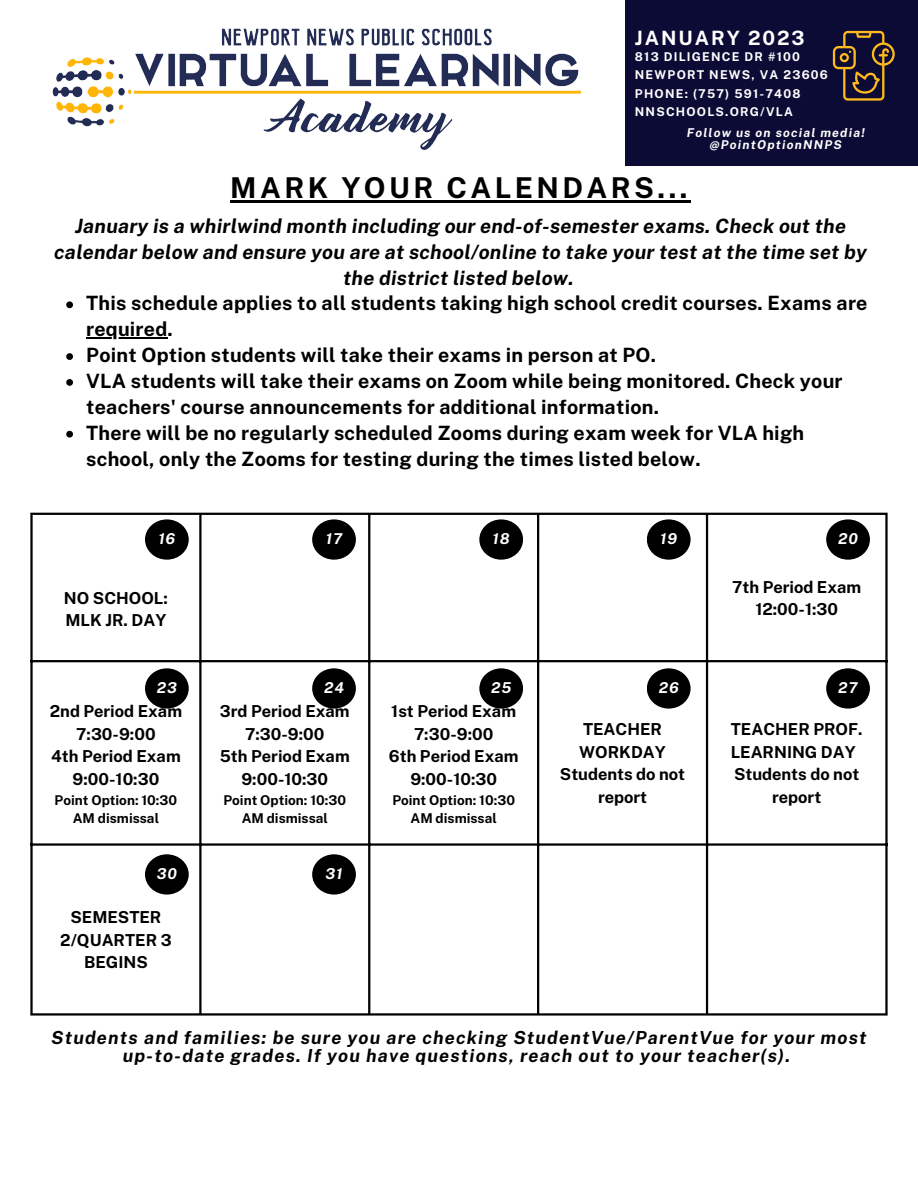
<style>
.page{position:relative;width:918px;height:1188px;background:#fff}
.page>*{position:absolute;margin:0;border:0;box-sizing:border-box;transform-origin:0 0}
.t1{font:700 28.65px "Public Sans";letter-spacing:.12em;color:#000}
.t2{font:700 19.65px/25.8px "Public Sans";letter-spacing:.01em;color:#000}
.t3{font:italic 700 19.65px/25.8px "Public Sans";letter-spacing:.01em;color:#000;text-align:center}
.t4{font:700 19.65px "Public Sans";letter-spacing:.1em;color:#fff}
.t5{font:italic 700 18px/18px "Public Sans";letter-spacing:.065em;color:#000;text-align:center}
.t6{font:700 16.5px/22.5px "Public Sans";color:#000;text-align:center}
.t7{font:italic 700 15px "Public Sans";letter-spacing:.065em;color:#fff}
.t8{font:700 13.5px/18px "Public Sans";color:#000;text-align:center}
.t9{font:700 12.15px/18.6px "Public Sans";letter-spacing:.1em;color:#fff}
.t10{font:italic 700 12.15px/12px "Public Sans";letter-spacing:.1em;color:#fff;text-align:center}
</style>
<div class="page">
<div style="left:625px;top:0;width:293px;height:166px;background:#0c0b36"></div>
<img style="left:52px;top:28px;width:529px;height:122px">
<svg style="left:833px;top:31px;width:62px;height:70px"></svg>
<hr style="left:30px;top:515px;width:3px;height:498px;background:#000">
<hr style="left:199px;top:515px;width:3px;height:498px;background:#000">
<hr style="left:368px;top:515px;width:2px;height:498px;background:#000">
<hr style="left:537px;top:515px;width:2px;height:498px;background:#000">
<hr style="left:706px;top:515px;width:2px;height:498px;background:#000">
<hr style="left:885px;top:515px;width:3px;height:498px;background:#000">
<hr style="left:30px;top:513px;width:858px;height:2px;background:#000">
<hr style="left:30px;top:660px;width:858px;height:2px;background:#000">
<hr style="left:30px;top:843px;width:858px;height:3px;background:#000">
<hr style="left:30px;top:1013px;width:858px;height:3px;background:#000">
<div style="left:145px;top:519px;width:44px;height:41px;background:#000;border-radius:50%"></div>
<svg style="left:66px;top:301px;width:7px;height:7px"></svg>
<hr style="left:86px;top:337px;width:81px;height:2px;background:#000">
<svg style="left:66px;top:353px;width:7px;height:7px"></svg>
<svg style="left:66px;top:379px;width:7px;height:7px"></svg>
<svg style="left:66px;top:431px;width:7px;height:7px"></svg>
<hr style="left:230px;top:200px;width:461px;height:2px;background:#000">
<div style="left:312px;top:519px;width:44px;height:41px;background:#000;border-radius:50%"></div>
<div style="left:479px;top:519px;width:44px;height:41px;background:#000;border-radius:50%"></div>
<div style="left:647px;top:519px;width:43px;height:41px;background:#000;border-radius:50%"></div>
<div style="left:826px;top:519px;width:44px;height:41px;background:#000;border-radius:50%"></div>
<div style="left:145px;top:668px;width:44px;height:41px;background:#000;border-radius:50%"></div>
<div style="left:312px;top:668px;width:44px;height:41px;background:#000;border-radius:50%"></div>
<div style="left:479px;top:668px;width:44px;height:41px;background:#000;border-radius:50%"></div>
<div style="left:647px;top:668px;width:43px;height:41px;background:#000;border-radius:50%"></div>
<div style="left:826px;top:668px;width:44px;height:41px;background:#000;border-radius:50%"></div>
<div style="left:145px;top:854px;width:44px;height:41px;background:#000;border-radius:50%"></div>
<div style="left:312px;top:854px;width:44px;height:41px;background:#000;border-radius:50%"></div>
<p class="t4" style="left:635px;top:26px;width:171px">JANUARY 2023</p>
<p class="t9" style="left:635px;top:47px;width:195px">813 DILIGENCE DR #100<br>NEWPORT NEWS, VA 23606<br>PHONE: (757) 591-7408<br>NNSCHOOLS.ORG/VLA</p>
<p class="t10" style="left:687px;top:126px;width:180px">Follow us on social media! @PointOptionNNPS</p>
<h1 class="t1" style="left:230px;top:171px;width:459px">MARK YOUR CALENDARS...</h1>
<p class="t3" style="left:54px;top:213px;width:814px">January is a whirlwind month including our end-of-semester exams. Check out the calendar below and ensure you are at school/online to take your test at the time set by the district listed below.</p>
<p class="t2" style="left:86px;top:290px;width:783px">This schedule applies to all students taking high school credit courses. Exams are required.<br>Point Option students will take their exams in person at PO.<br>VLA students will take their exams on Zoom while being monitored. Check your teachers' course announcements for additional information.<br>There will be no regularly scheduled Zooms during exam week for VLA high school, only the Zooms for testing during the times listed below.</p>
<p class="t7" style="left:158px;top:530px;width:19px">16</p>
<p class="t7" style="left:326px;top:530px;width:18px">17</p>
<p class="t7" style="left:493px;top:530px;width:19px">18</p>
<p class="t7" style="left:660px;top:530px;width:19px">19</p>
<p class="t7" style="left:838px;top:530px;width:21px">20</p>
<p class="t6" style="left:64px;top:587px;width:105px;text-align:left">NO SCHOOL:<br>MLK JR. DAY</p>
<p class="t6" style="left:732px;top:575px;width:131px">7th Period Exam<br>12:00-1:30</p>
<p class="t7" style="left:157px;top:679px;width:22px">23</p>
<p class="t7" style="left:324px;top:679px;width:21px">24</p>
<p class="t7" style="left:491px;top:679px;width:22px">25</p>
<p class="t7" style="left:659px;top:679px;width:22px">26</p>
<p class="t7" style="left:838px;top:679px;width:21px">27</p>
<p class="t6" style="left:50px;top:700px;width:134px">2nd Period Exam<br>7:30-9:00<br>4th Period Exam<br>9:00-10:30</p>
<p class="t8" style="left:55px;top:791px;width:124px">Point Option: 10:30<br>AM dismissal</p>
<p class="t6" style="left:220px;top:700px;width:132px">3rd Period Exam<br>7:30-9:00<br>5th Period Exam<br>9:00-10:30</p>
<p class="t8" style="left:223px;top:791px;width:124px">Point Option: 10:30<br>AM dismissal</p>
<p class="t7" style="left:157px;top:865px;width:22px">30</p>
<p class="t7" style="left:325px;top:865px;width:19px">31</p>
<p class="t6" style="left:60px;top:906px;width:113px">SEMESTER<br>2/QUARTER 3<br>BEGINS</p>
<p class="t6" style="left:389px;top:700px;width:131px">1st Period Exam<br>7:30-9:00<br>6th Period Exam<br>9:00-10:30</p>
<p class="t8" style="left:392px;top:791px;width:124px">Point Option: 10:30<br>AM dismissal</p>
<p class="t6" style="left:560px;top:718px;width:127px">TEACHER<br>WORKDAY<br>Students do not report</p>
<p class="t6" style="left:731px;top:718px;width:134px">TEACHER PROF.<br>LEARNING DAY<br>Students do not report</p>
<p class="t5" style="left:51px;top:1029px;width:817px">Students and families: be sure you are checking StudentVue/ParentVue for your most up-to-date grades. If you have questions, reach out to your teacher(s).</p>
</div>
